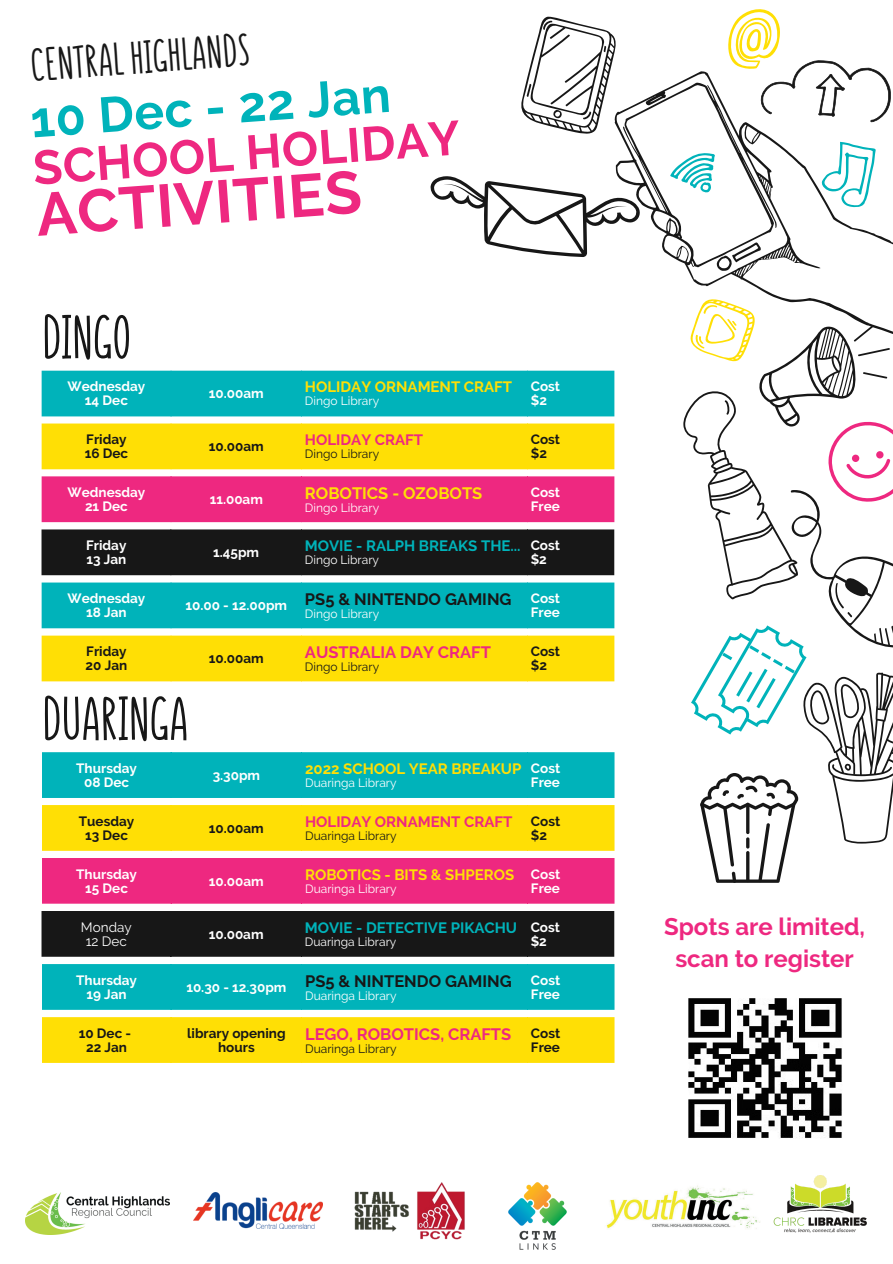
<style>
.page{position:relative;width:893px;height:1264px;background:#fff}
.page>*{position:absolute;margin:0;border:0;box-sizing:border-box;transform-origin:0 0}
.t1{font:700 60px "SUNN Line Free";color:#171717}
.t2{font:700 60px "Raleway";color:#ee2880}
.t3{font:700 49.35px "Raleway";color:#00b3ba}
.t4{font:700 47.85px "Raleway";color:#ee2880}
.t5{font:700 45px "SUNN Line Free";color:#171717}
.t6{font:700 24px/32.5px "Raleway";color:#ee2880;text-align:center}
.t7{font:700 16.5px "Raleway";color:#171717}
.t8{font:700 16.5px "Raleway";color:#ee2880}
.t9{font:700 16.5px "Raleway";color:#ffdf05}
.t10{font:700 15px "Raleway";color:#ffdf05}
.t11{font:700 15px "Raleway";color:#00b3ba}
.t12{font:700 15px "Raleway";color:#ee2880}
.t13{font:700 13.5px/14px "Raleway";color:#fff}
.t14{font:700 13.5px/14px "Raleway";color:#171717}
.t15{font:13.5px/14px "Raleway";color:#fff;text-align:center}
.t16{font:12px "Raleway";color:#fff}
.t17{font:12px "Raleway";color:#171717}
</style>
<div class="page">
<svg style="left:521px;top:17px;width:94px;height:117px"></svg>
<svg style="left:430px;top:176px;width:184px;height:81px"></svg>
<svg style="left:614px;top:71px;width:278px;height:228px"></svg>
<svg style="left:821px;top:142px;width:54px;height:65px"></svg>
<svg style="left:683px;top:299px;width:209px;height:583px"></svg>
<div style="left:42px;top:371px;width:572px;height:45px;background:#00b3ba"></div>
<div style="left:42px;top:424px;width:572px;height:45px;background:#ffdf05"></div>
<div style="left:42px;top:476px;width:572px;height:46px;background:#ee2880"></div>
<div style="left:42px;top:529px;width:572px;height:46px;background:#171717"></div>
<div style="left:42px;top:583px;width:572px;height:45px;background:#00b3ba"></div>
<div style="left:42px;top:636px;width:572px;height:45px;background:#ffdf05"></div>
<svg style="left:728px;top:9px;width:162px;height:113px"></svg>
<img style="left:773px;top:1175px;width:93px;height:58px">
<img style="left:193px;top:1192px;width:129px;height:36px">
<img style="left:354px;top:1182px;width:111px;height:58px">
<img style="left:508px;top:1182px;width:58px;height:66px">
<img style="left:606px;top:1185px;width:154px;height:44px">
<img style="left:26px;top:1192px;width:143px;height:42px">
<div style="left:42px;top:911px;width:572px;height:45px;background:#171717"></div>
<div style="left:42px;top:805px;width:572px;height:45px;background:#ffdf05"></div>
<div style="left:42px;top:858px;width:572px;height:45px;background:#ee2880"></div>
<div style="left:42px;top:752px;width:572px;height:46px;background:#00b3ba"></div>
<div style="left:42px;top:964px;width:572px;height:45px;background:#00b3ba"></div>
<div style="left:42px;top:1017px;width:572px;height:45px;background:#ffdf05"></div>
<img style="left:688px;top:998px;width:154px;height:140px">
<h3 class="t5" style="left:28px;top:33px;width:221px;rotate:-4deg">CENTRAL HIGHLANDS</h3>
<h2 class="t3" style="left:29px;top:91px;width:362px;rotate:-4deg">10 Dec - 22 Jan</h2>
<h3 class="t4" style="left:31px;top:140px;width:429px;rotate:-4deg">SCHOOL HOLIDAY</h3>
<h1 class="t2" style="left:34px;top:179px;width:327px;rotate:-4deg">ACTIVITIES</h1>
<h1 class="t1" style="left:42px;top:294px;width:90px">DINGO</h1>
<p class="t13" style="left:68px;top:379px;width:79px;text-align:center">Wednesday<br>14 Dec</p>
<p class="t13" style="left:209px;top:386px;width:56px">10.00am</p>
<p class="t10" style="left:305px;top:378px;width:209px">HOLIDAY ORNAMENT CRAFT</p>
<p class="t16" style="left:305px;top:394px;width:76px">Dingo Library</p>
<p class="t13" style="left:530px;top:379px;width:31px">Cost $2</p>
<p class="t14" style="left:85px;top:432px;width:45px">Friday<br>16 Dec</p>
<p class="t14" style="left:209px;top:439px;width:56px">10.00am</p>
<p class="t12" style="left:305px;top:431px;width:120px">HOLIDAY CRAFT</p>
<p class="t17" style="left:305px;top:447px;width:76px">Dingo Library</p>
<p class="t14" style="left:530px;top:432px;width:31px">Cost $2</p>
<p class="t13" style="left:68px;top:485px;width:79px;text-align:center">Wednesday<br>21 Dec</p>
<p class="t13" style="left:210px;top:492px;width:55px">11.00am</p>
<p class="t9" style="left:305px;top:483px;width:179px">ROBOTICS - OZOBOTS</p>
<p class="t16" style="left:305px;top:501px;width:76px">Dingo Library</p>
<p class="t13" style="left:530px;top:485px;width:31px">Cost<br>Free</p>
<p class="t13" style="left:86px;top:538px;width:42px">Friday<br>13 Jan</p>
<p class="t13" style="left:213px;top:545px;width:47px">1.45pm</p>
<p class="t11" style="left:305px;top:537px;width:217px">MOVIE - RALPH BREAKS THE...</p>
<p class="t16" style="left:305px;top:553px;width:76px">Dingo Library</p>
<p class="t13" style="left:530px;top:538px;width:31px">Cost $2</p>
<p class="t13" style="left:68px;top:591px;width:79px;text-align:center">Wednesday<br>18 Jan</p>
<p class="t7" style="left:185px;top:589px;width:327px"><sub>10.00</sub> <sub>-</sub> <sub>12.00pm</sub> PS5 &amp; NINTENDO GAMING</p>
<p class="t16" style="left:305px;top:607px;width:76px">Dingo Library</p>
<p class="t13" style="left:530px;top:591px;width:31px">Cost<br>Free</p>
<p class="t14" style="left:86px;top:644px;width:43px">Friday<br>20 Jan</p>
<p class="t14" style="left:209px;top:651px;width:56px">10.00am</p>
<p class="t8" style="left:305px;top:643px;width:187px">AUSTRALIA DAY CRAFT</p>
<p class="t17" style="left:305px;top:660px;width:76px">Dingo Library</p>
<p class="t14" style="left:530px;top:644px;width:31px">Cost $2</p>
<h1 class="t1" style="left:42px;top:675px;width:148px">DUARINGA</h1>
<p class="t13" style="left:76px;top:761px;width:62px;text-align:center">Thursday<br>08 Dec</p>
<p class="t13" style="left:213px;top:768px;width:49px">3.30pm</p>
<p class="t10" style="left:305px;top:759px;width:218px">2022 SCHOOL YEAR BREAKUP</p>
<p class="t16" style="left:305px;top:775px;width:93px">Duaringa Library</p>
<p class="t13" style="left:531px;top:761px;width:31px">Cost<br>Free</p>
<p class="t14" style="left:79px;top:814px;width:57px;text-align:center">Tuesday<br>13 Dec</p>
<p class="t14" style="left:209px;top:821px;width:56px">10.00am</p>
<p class="t12" style="left:305px;top:812px;width:209px">HOLIDAY ORNAMENT CRAFT</p>
<p class="t17" style="left:305px;top:828px;width:93px">Duaringa Library</p>
<p class="t14" style="left:531px;top:814px;width:31px">Cost $2</p>
<p class="t13" style="left:76px;top:866px;width:62px;text-align:center">Thursday<br>15 Dec</p>
<p class="t13" style="left:209px;top:873px;width:56px">10.00am</p>
<p class="t10" style="left:305px;top:865px;width:211px">ROBOTICS - BITS &amp; SHPEROS</p>
<p class="t16" style="left:305px;top:881px;width:93px">Duaringa Library</p>
<p class="t13" style="left:531px;top:866px;width:31px">Cost<br>Free</p>
<p class="t15" style="left:81px;top:919px;width:52px">Monday<br>12 Dec</p>
<p class="t13" style="left:209px;top:926px;width:56px">10.00am</p>
<p class="t11" style="left:305px;top:918px;width:214px">MOVIE - DETECTIVE PIKACHU</p>
<p class="t16" style="left:305px;top:934px;width:93px">Duaringa Library</p>
<p class="t13" style="left:530px;top:919px;width:31px">Cost $2</p>
<p class="t13" style="left:76px;top:972px;width:62px;text-align:center">Thursday<br>19 Jan</p>
<p class="t7" style="left:186px;top:971px;width:327px"><sub>10.30</sub> <sub>-</sub> <sub>12.30pm</sub> PS5 &amp; NINTENDO GAMING</p>
<p class="t16" style="left:305px;top:988px;width:93px">Duaringa Library</p>
<p class="t13" style="left:531px;top:972px;width:31px">Cost<br>Free</p>
<h3 class="t6" style="left:664px;top:910px;width:202px">Spots are limited, scan to register</h3>
<p class="t14" style="left:79px;top:1026px;width:54px;text-align:center">10 Dec -<br>22 Jan</p>
<p class="t14" style="left:187px;top:1026px;width:100px;text-align:center">library opening hours</p>
<p class="t8" style="left:305px;top:1024px;width:208px">LEGO, ROBOTICS, CRAFTS</p>
<p class="t17" style="left:305px;top:1041px;width:93px">Duaringa Library</p>
<p class="t14" style="left:531px;top:1026px;width:31px">Cost<br>Free</p>
</div>
